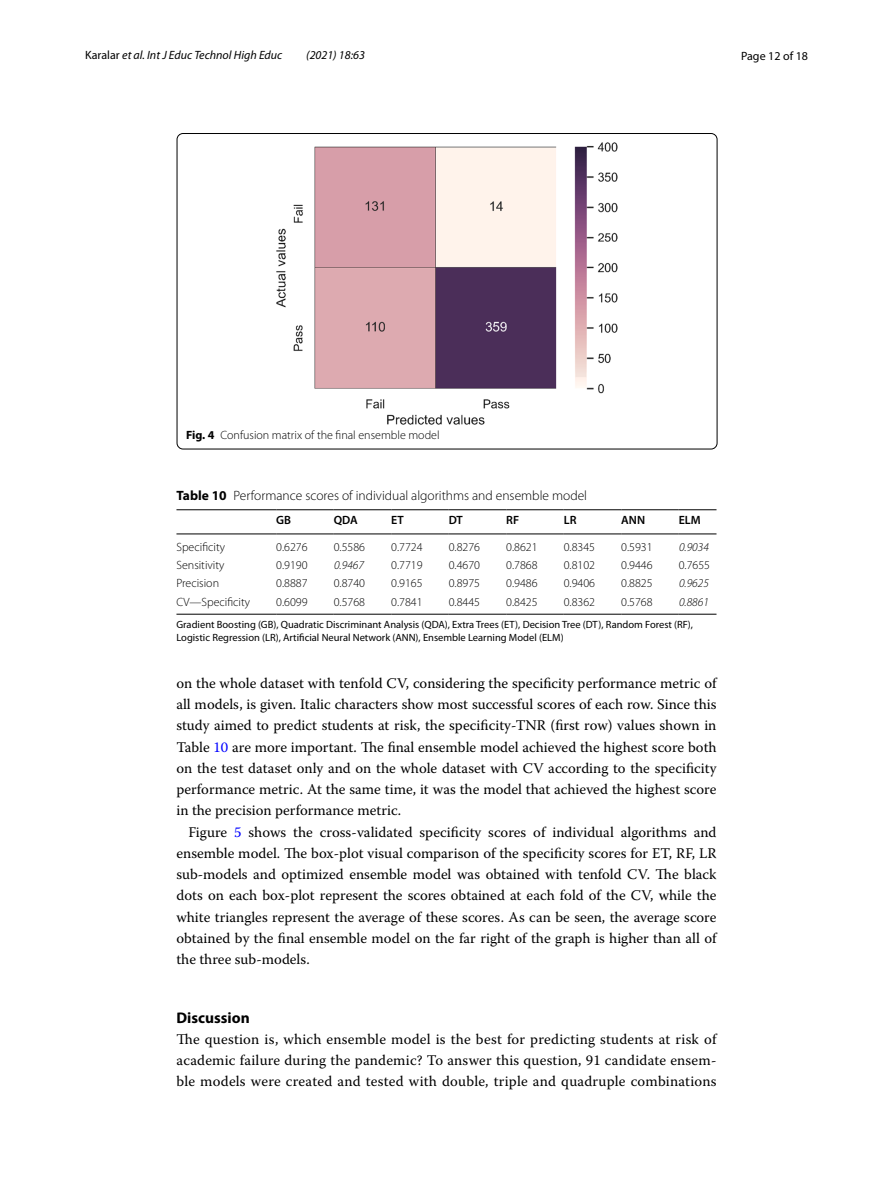
<style>
.page{position:relative;width:893px;height:1187px;background:#fff}
.page>*{position:absolute;margin:0;border:0;box-sizing:border-box;transform-origin:0 0}
.t1{font:700 15.45px "Myriad Pro";color:#000}
.t2{font:14.7px/21.3px "Warnock Pro";letter-spacing:.005em;color:#000;text-align:justify}
.t3{font:300 13.5px "Myriad Pro";color:#000}
.t4{font:300 12px "Myriad Pro";color:#000}
.t5{font:italic 12px "Myriad Pro";color:#000}
.t6{font:italic 300 12px "Myriad Pro";color:#000}
.t7{font:600 12px "Myriad Pro";color:#000}
.t8{font:12px "Myriad Pro";color:#000}
.t9{font:10.5px/12.8px "Myriad Pro";color:#000}
.s1{font-style:normal}
.s2{font-weight:700}
.s3{color:#00f}
</style>
<div class="page">
<img style="left:277px;top:142px;width:340px;height:282px">
<hr style="left:176px;top:509px;width:100px;height:1px;background:#000">
<hr style="left:176px;top:533px;width:100px;height:1px;background:#000">
<hr style="left:276px;top:509px;width:58px;height:1px;background:#000">
<hr style="left:276px;top:533px;width:58px;height:1px;background:#000">
<hr style="left:334px;top:509px;width:57px;height:1px;background:#000">
<hr style="left:334px;top:533px;width:57px;height:1px;background:#000">
<hr style="left:391px;top:509px;width:58px;height:1px;background:#000">
<hr style="left:391px;top:533px;width:58px;height:1px;background:#000">
<hr style="left:449px;top:509px;width:57px;height:1px;background:#000">
<hr style="left:449px;top:533px;width:57px;height:1px;background:#000">
<hr style="left:506px;top:509px;width:58px;height:1px;background:#000">
<hr style="left:506px;top:533px;width:58px;height:1px;background:#000">
<hr style="left:564px;top:509px;width:57px;height:1px;background:#000">
<hr style="left:564px;top:533px;width:57px;height:1px;background:#000">
<hr style="left:621px;top:509px;width:58px;height:1px;background:#000">
<hr style="left:621px;top:533px;width:58px;height:1px;background:#000">
<hr style="left:679px;top:509px;width:37px;height:1px;background:#000">
<hr style="left:679px;top:533px;width:37px;height:1px;background:#000">
<hr style="left:176px;top:614px;width:100px;height:1px;background:#000">
<hr style="left:276px;top:614px;width:58px;height:1px;background:#000">
<hr style="left:334px;top:614px;width:57px;height:1px;background:#000">
<hr style="left:391px;top:614px;width:58px;height:1px;background:#000">
<hr style="left:449px;top:614px;width:57px;height:1px;background:#000">
<hr style="left:506px;top:614px;width:58px;height:1px;background:#000">
<hr style="left:564px;top:614px;width:57px;height:1px;background:#000">
<hr style="left:621px;top:614px;width:58px;height:1px;background:#000">
<hr style="left:679px;top:614px;width:37px;height:1px;background:#000">
<p class="t5" style="left:85px;top:48px;width:199px"><span class="s1">Karalar</span> et al. Int J Educ Technol High Educ</p>
<p class="t5" style="left:306px;top:48px;width:60px">(2021) 18:63</p>
<p class="t8" style="left:741px;top:48px;width:68px">Page 12 of 18</p>
<p class="t4" style="left:186px;top:428px;width:255px"><span class="s2">Fig. 4</span> Confusion matrix of the final ensemble model</p>
<p class="t3" style="left:176px;top:488px;width:412px"><span class="s2">Table 10</span> Performance scores of individual algorithms and ensemble model</p>
<p class="t7" style="left:276px;top:512px;width:16px">GB</p>
<p class="t7" style="left:334px;top:512px;width:26px">QDA</p>
<p class="t7" style="left:391px;top:512px;width:14px">ET</p>
<p class="t7" style="left:449px;top:512px;width:16px">DT</p>
<p class="t7" style="left:506px;top:512px;width:14px">RF</p>
<p class="t7" style="left:564px;top:512px;width:14px">LR</p>
<p class="t7" style="left:621px;top:512px;width:25px">ANN</p>
<p class="t7" style="left:679px;top:512px;width:24px">ELM</p>
<p class="t4" style="left:176px;top:540px;width:50px">Specificity</p>
<p class="t4" style="left:276px;top:540px;width:33px">0.6276</p>
<p class="t4" style="left:334px;top:540px;width:33px">0.5586</p>
<p class="t4" style="left:391px;top:540px;width:33px">0.7724</p>
<p class="t4" style="left:449px;top:540px;width:33px">0.8276</p>
<p class="t4" style="left:506px;top:540px;width:33px">0.8621</p>
<p class="t4" style="left:564px;top:540px;width:33px">0.8345</p>
<p class="t4" style="left:621px;top:540px;width:33px">0.5931</p>
<p class="t6" style="left:679px;top:540px;width:31px">0.9034</p>
<p class="t4" style="left:176px;top:558px;width:50px">Sensitivity</p>
<p class="t4" style="left:276px;top:558px;width:33px">0.9190</p>
<p class="t6" style="left:334px;top:559px;width:31px">0.9467</p>
<p class="t4" style="left:391px;top:558px;width:33px">0.7719</p>
<p class="t4" style="left:449px;top:558px;width:33px">0.4670</p>
<p class="t4" style="left:506px;top:558px;width:33px">0.7868</p>
<p class="t4" style="left:564px;top:558px;width:33px">0.8102</p>
<p class="t4" style="left:621px;top:558px;width:33px">0.9446</p>
<p class="t4" style="left:679px;top:558px;width:33px">0.7655</p>
<p class="t4" style="left:176px;top:576px;width:44px">Precision</p>
<p class="t4" style="left:276px;top:576px;width:33px">0.8887</p>
<p class="t4" style="left:334px;top:576px;width:33px">0.8740</p>
<p class="t4" style="left:391px;top:576px;width:33px">0.9165</p>
<p class="t4" style="left:449px;top:576px;width:33px">0.8975</p>
<p class="t4" style="left:506px;top:576px;width:33px">0.9486</p>
<p class="t4" style="left:564px;top:576px;width:33px">0.9406</p>
<p class="t4" style="left:621px;top:576px;width:33px">0.8825</p>
<p class="t6" style="left:679px;top:577px;width:31px">0.9625</p>
<p class="t4" style="left:176px;top:595px;width:75px">CV—Specificity</p>
<p class="t4" style="left:276px;top:595px;width:33px">0.6099</p>
<p class="t4" style="left:334px;top:595px;width:33px">0.5768</p>
<p class="t4" style="left:391px;top:595px;width:33px">0.7841</p>
<p class="t4" style="left:449px;top:595px;width:33px">0.8445</p>
<p class="t4" style="left:506px;top:595px;width:33px">0.8425</p>
<p class="t4" style="left:564px;top:595px;width:33px">0.8362</p>
<p class="t4" style="left:621px;top:595px;width:33px">0.5768</p>
<p class="t6" style="left:679px;top:595px;width:31px">0.8861</p>
<p class="t9" style="left:176px;top:618px;width:518px">Gradient Boosting (GB), Quadratic Discriminant Analysis (QDA), Extra Trees (ET), Decision Tree (DT), Random Forest (RF),<br>Logistic Regression (LR), Artificial Neural Network (ANN), Ensemble Learning Model (ELM)</p>
<p class="t2" style="left:176px;top:672px;width:542px">on the whole dataset with tenfold CV, considering the specificity performance metric of all models, is given. Italic characters show most successful scores of each row. Since this study aimed to predict students at risk, the specificity-TNR (first row) values shown in Table <span class="s3">10</span> are more important. The final ensemble model achieved the highest score both on the test dataset only and on the whole dataset with CV according to the specificity performance metric. At the same time, it was the model that achieved the highest score in the precision performance metric.</p>
<p class="t2" style="left:176px;top:820px;width:542px;text-indent:12px">Figure <span class="s3">5</span> shows the cross-validated specificity scores of individual algorithms and ensemble model. The box-plot visual comparison of the specificity scores for ET, RF, LR sub-models and optimized ensemble model was obtained with tenfold CV. The black dots on each box-plot represent the scores obtained at each fold of the CV, while the white triangles represent the average of these scores. As can be seen, the average score obtained by the final ensemble model on the far right of the graph is higher than all of the three sub-models.</p>
<p class="t1" style="left:176px;top:1007px;width:75px">Discussion</p>
<p class="t2" style="left:176px;top:1027px;width:542px">The question is, which ensemble model is the best for predicting students at risk of academic failure during the pandemic? To answer this question, 91 candidate ensem&shy;ble models were created and tested with double, triple and quadruple combinations</p>
</div>
